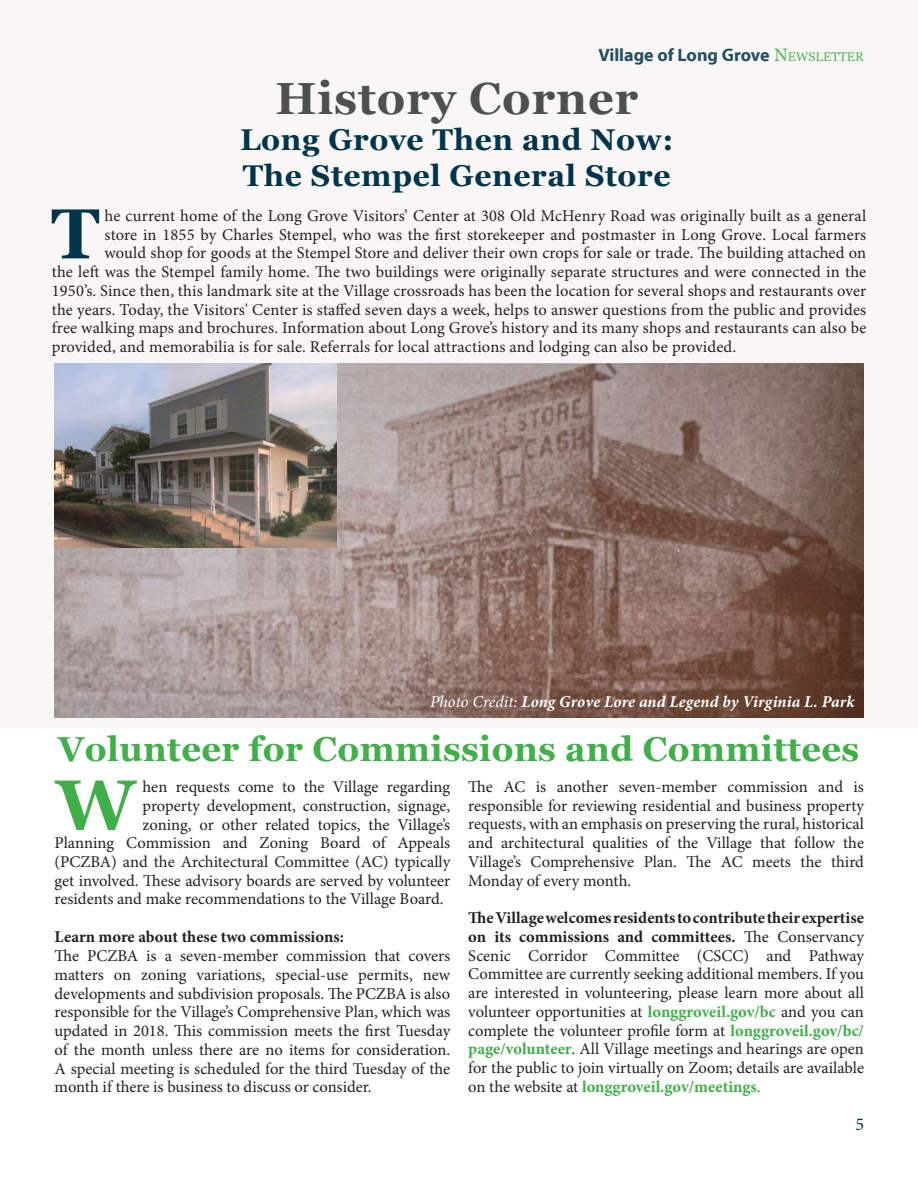
<style>
.page{position:relative;width:918px;height:1188px;background:#fff}
.page>*{position:absolute;margin:0;border:0;box-sizing:border-box;transform-origin:0 0}
.t1{font:700 70.65px "Georgia";color:#00344b}
.t2{font:700 70.65px "Georgia";color:#40ae49}
.t3{font:700 45px "Georgia";letter-spacing:.02em;color:#4d514c}
.t4{font:700 34.5px "Georgia";letter-spacing:.01em;color:#40ae49}
.t5{font:700 30px/36px "Georgia";letter-spacing:.02em;color:#00344b}
.t6{font:700 18px "Myriad Pro";color:#00344b}
.t7{font:18px "Minion Pro";color:#00344b}
.t8{font:16.5px/18.8px "Minion Pro";letter-spacing:.005em;color:#231f20;text-align:justify}
.t9{font:italic 700 16.5px "Minion Pro";letter-spacing:.005em;color:#fff}
.t10{font:700 16.5px "Minion Pro";color:#231f20}
.s1{font-family:"Georgia";font-weight:400;color:#40ae49}
.s2{font-family:"Georgia";font-weight:400;font-size:12.6px;color:#40ae49}
.s3{font-weight:400}
.s4{font-weight:700}
.s5{font-weight:700;color:#40ae49}
.s6{color:#2b67b2}
</style>
<div class="page">
<div style="left:0;top:0;width:918px;height:727px;background:#f8f7f6"></div>
<img style="left:54px;top:363px;width:810px;height:354px">
<img style="left:54px;top:363px;width:282px;height:184px">
<p class="t6" style="left:598px;top:43px;width:267px">Village of Long Grove <span class="s1">N</span><span class="s2">EWSLETTER</span></p>
<h2 class="t3" style="left:275px;top:65px;width:364px">History Corner</h2>
<h3 class="t5" style="left:240px;top:120px;width:435px">Long Grove Then and Now:<br>The Stempel General Store</h3>
<h1 class="t1" style="left:51px;top:181px;width:50px">T</h1>
<p class="t8" style="left:105px;top:206px;width:763px">he current home of the Long Grove Visitors’ Center at 308 Old McHenry Road was originally built as a general</p>
<p class="t8" style="left:105px;top:225px;width:763px">store in 1855 by Charles Stempel, who was the first storekeeper and postmaster in Long Grove. Local farmers</p>
<p class="t8" style="left:105px;top:244px;width:763px">would shop for goods at the Stempel Store and deliver their own crops for sale or trade. The building attached on</p>
<p class="t8" style="left:52px;top:263px;width:816px">the left was the Stempel family home. The two buildings were originally separate structures and were connected in the</p>
<p class="t8" style="left:52px;top:281px;width:816px">1950’s. Since then, this landmark site at the Village crossroads has been the location for several shops and restaurants over</p>
<p class="t8" style="left:52px;top:300px;width:816px">the years. Today, the Visitors' Center is staffed seven days a week, helps to answer questions from the public and provides</p>
<p class="t8" style="left:52px;top:319px;width:816px">free walking maps and brochures. Information about Long Grove’s history and its many shops and restaurants can also be</p>
<p class="t8" style="left:52px;top:338px;width:686px">provided, and memorabilia is for sale. Referrals for local attractions and lodging can also be provided.</p>
<p class="t9" style="left:430px;top:690px;width:426px"><span class="s3">Photo Credit:</span> Long Grove Lore and Legend by Virginia L. Park</p>
<h3 class="t4" style="left:58px;top:723px;width:802px">Volunteer for Commissions and Committees</h3>
<h1 class="t2" style="left:56px;top:752px;width:81px">W</h1>
<p class="t8" style="left:143px;top:777px;width:309px">hen requests come to the Village regarding</p>
<p class="t8" style="left:143px;top:796px;width:309px">property development, construction, signage,</p>
<p class="t8" style="left:143px;top:815px;width:309px">zoning, or other related topics, the Village’s</p>
<p class="t8" style="left:55px;top:834px;width:397px">Planning Commission and Zoning Board of Appeals</p>
<p class="t8" style="left:55px;top:852px;width:397px">(PCZBA) and the Architectural Committee (AC) typically</p>
<p class="t8" style="left:55px;top:871px;width:397px">get involved. These advisory boards are served by volunteer</p>
<p class="t8" style="left:55px;top:890px;width:390px">residents and make recommendations to the Village Board.</p>
<p class="t10" style="left:55px;top:926px;width:291px">Learn more about these two commissions:</p>
<p class="t8" style="left:55px;top:947px;width:397px">The PCZBA is a seven-member commission that covers matters on zoning variations, special-use permits, new developments and subdivision proposals. The PCZBA is also responsible for the Village’s Comprehensive Plan, which was updated in 2018. This commission meets the first Tuesday of the month unless there are no items for consideration.<br>A special meeting is scheduled for the third Tuesday of the month if there is business to discuss or consider.</p>
<p class="t8" style="left:468px;top:777px;width:397px">The AC is another seven-member commission and is responsible for reviewing residential and business property requests, with an emphasis on preserving the rural, historical and architectural qualities of the Village that follow the Village’s Comprehensive Plan. The AC meets the third Monday of every month.</p>
<p class="t8" style="left:468px;top:909px;width:397px"><span class="s4">The Village welcomes residents to contribute their expertise on its commissions and committees.</span> The Conservancy Scenic Corridor Committee (CSCC) and Pathway Committee are currently seeking additional members. If you are interested in volunteering, please learn more about all volunteer opportunities at <span class="s5">longgroveil.gov/bc</span> and you can complete the volunteer profile form at <span class="s5">longgroveil.gov/bc/ page/volunteer</span>. All Village meetings and hearings are open for the public to join virtually on Zoom; details are available on the website at <span class="s5">longgroveil.gov/meetings</span><span class="s6">.</span></p>
<p class="t7" style="left:855px;top:1112px;width:10px">5</p>
</div>
